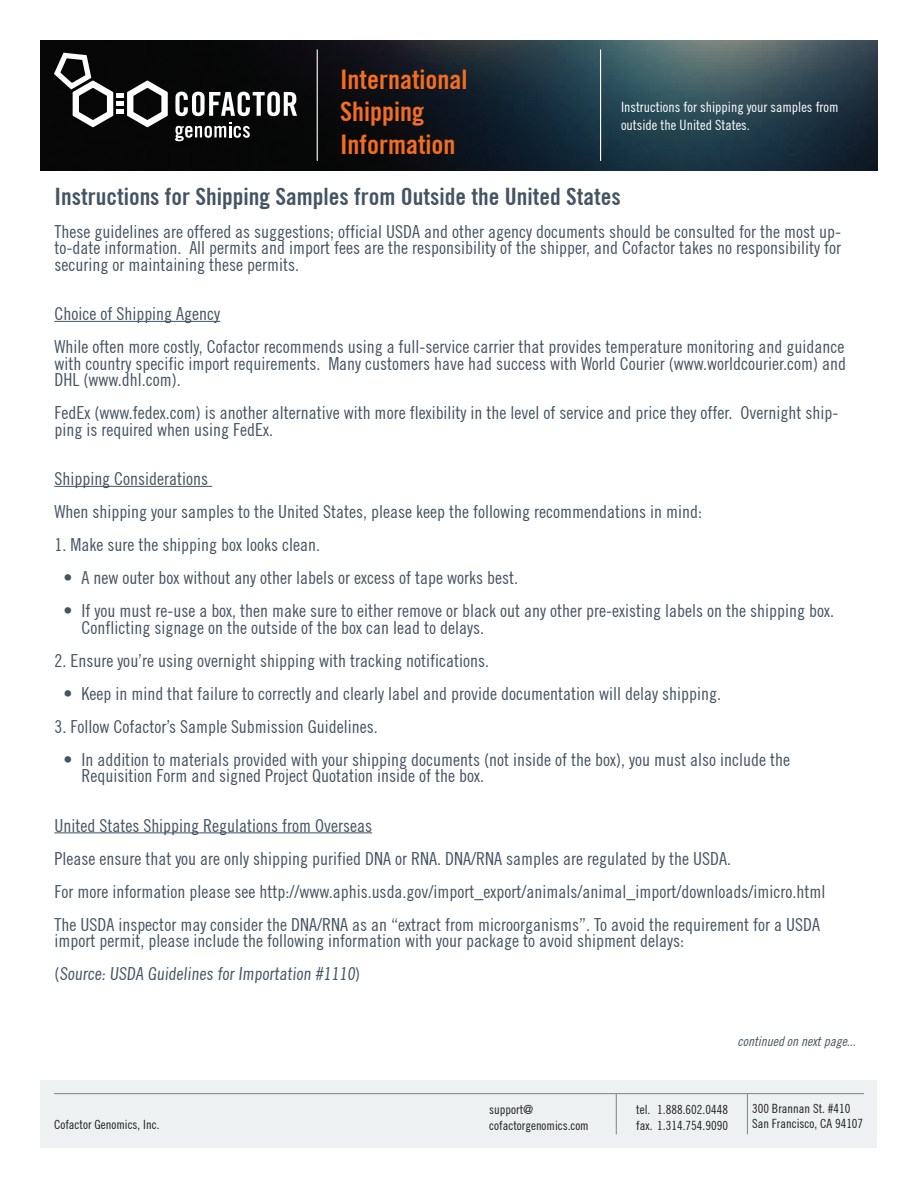
<style>
.page{position:relative;width:918px;height:1188px;background:#fff}
.page>*{position:absolute;margin:0;border:0;box-sizing:border-box;transform-origin:0 0}
.t1{font:700 condensed 27px "Trade Gothic No.20";color:#f36e21}
.t2{font:700 condensed 24px "Trade Gothic No.20";color:#445463}
.t3{font:condensed 18px/16.5px "Trade Gothic No.18";color:#445463}
.t4{font:condensed 14.25px/17.1px "Trade Gothic No.18";color:#fff}
.t5{font:italic condensed 13.5px "Trade Gothic No.18";color:#445463}
.t6{font:condensed 12.75px/15.3px "Trade Gothic No.18";color:#231f20}
</style>
<div class="page">
<img style="left:40px;top:40px;width:838px;height:131px">
<div style="left:40px;top:1080px;width:838px;height:68px;background:#eef1f2"></div>
<hr style="left:616px;top:1094px;width:1px;height:40px;background:#808285">
<hr style="left:747px;top:1094px;width:1px;height:40px;background:#808285">
<hr style="left:54px;top:1093px;width:810px;height:1px;background:#808285">
<svg style="left:175px;top:91px;width:122px;height:25px"></svg>
<svg style="left:54px;top:53px;width:114px;height:74px"></svg>
<div style="left:116px;top:93px;width:8px;height:5px;background:#fff"></div>
<svg style="left:175px;top:122px;width:75px;height:19px"></svg>
<hr style="left:317px;top:49px;width:1px;height:112px;background:#fff">
<hr style="left:600px;top:49px;width:1px;height:112px;background:#fff">
<hr style="left:54px;top:321px;width:166px;height:1px;background:#445463">
<hr style="left:54px;top:486px;width:158px;height:1px;background:#445463">
<hr style="left:54px;top:832px;width:318px;height:1px;background:#445463">
<p class="t1" style="left:340px;top:63px;width:129px">International</p>
<p class="t1" style="left:340px;top:95px;width:85px">Shipping</p>
<p class="t1" style="left:340px;top:128px;width:117px">Information</p>
<p class="t2" style="left:54px;top:181px;width:568px">Instructions for Shipping Samples from Outside the United States</p>
<p class="t3" style="left:54px;top:223px;width:788px;text-align:justify">These guidelines are offered as suggestions; official USDA and other agency documents should be consulted for the most up&shy;to-date information. All permits and import fees are the responsibility of the shipper, and Cofactor takes no responsibility for securing or maintaining these permits.</p>
<p class="t3" style="left:54px;top:305px;width:167px">Choice of Shipping Agency</p>
<p class="t3" style="left:54px;top:338px;width:793px;text-align:justify">While often more costly, Cofactor recommends using a full-service carrier that provides temperature monitoring and guidance with country specific import requirements. Many customers have had success with World Courier (www.worldcourier.com) and DHL (www.dhl.com).</p>
<p class="t3" style="left:54px;top:404px;width:786px">FedEx (www.fedex.com) is another alternative with more flexibility in the level of service and price they offer. Overnight ship&shy;ping is required when using FedEx.</p>
<p class="t3" style="left:54px;top:470px;width:155px">Shipping Considerations</p>
<p class="t3" style="left:54px;top:503px;width:649px">When shipping your samples to the United States, please keep the following recommendations in mind:</p>
<p class="t3" style="left:54px;top:536px;width:267px">1. Make sure the shipping box looks clean.</p>
<p class="t3" style="left:63px;top:569px;width:456px">• A new outer box without any other labels or excess of tape works best.</p>
<p class="t3" style="left:81px;top:602px;width:754px;text-indent:-18px">• If you must re-use a box, then make sure to either remove or black out any other pre-existing labels on the shipping box.<br>Conflicting signage on the outside of the box can lead to delays.</p>
<p class="t3" style="left:54px;top:652px;width:436px">2. Ensure you’re using overnight shipping with tracking notifications.</p>
<p class="t3" style="left:63px;top:685px;width:659px">• Keep in mind that failure to correctly and clearly label and provide documentation will delay shipping.</p>
<p class="t3" style="left:54px;top:718px;width:325px">3. Follow Cofactor’s Sample Submission Guidelines.</p>
<p class="t3" style="left:81px;top:751px;width:710px;text-indent:-18px">• In addition to materials provided with your shipping documents (not inside of the box), you must also include the<br>Requisition Form and signed Project Quotation inside of the box.</p>
<p class="t3" style="left:54px;top:817px;width:319px">United States Shipping Regulations from Overseas</p>
<p class="t3" style="left:54px;top:850px;width:678px">Please ensure that you are only shipping purified DNA or RNA. DNA/RNA samples are regulated by the USDA.</p>
<p class="t3" style="left:54px;top:883px;width:773px">For more information please see http://www.aphis.usda.gov/import_export/animals/animal_import/downloads/imicro.html</p>
<p class="t3" style="left:54px;top:916px;width:767px">The USDA inspector may consider the DNA/RNA as an “extract from microorganisms”. To avoid the requirement for a USDA import permit, please include the following information with your package to avoid shipment delays:</p>
<p class="t3" style="left:54px;top:965px;width:307px">(Source: USDA Guidelines for Importation #1110)</p>
<p class="t4" style="left:621px;top:99px;width:219px">Instructions for shipping your samples from outside the United States.</p>
<p class="t5" style="left:738px;top:1033px;width:120px">continued on next page...</p>
<p class="t6" style="left:489px;top:1102px;width:101px">support@ cofactorgenomics.com</p>
<p class="t6" style="left:636px;top:1102px;width:93px">tel. 1.888.602.0448 fax. 1.314.754.9090</p>
<p class="t6" style="left:752px;top:1101px;width:100px">300 Brannan St. #410</p>
<p class="t6" style="left:54px;top:1117px;width:107px">Cofactor Genomics, Inc.</p>
<p class="t6" style="left:752px;top:1116px;width:113px">San Francisco, CA 94107</p>
</div>
